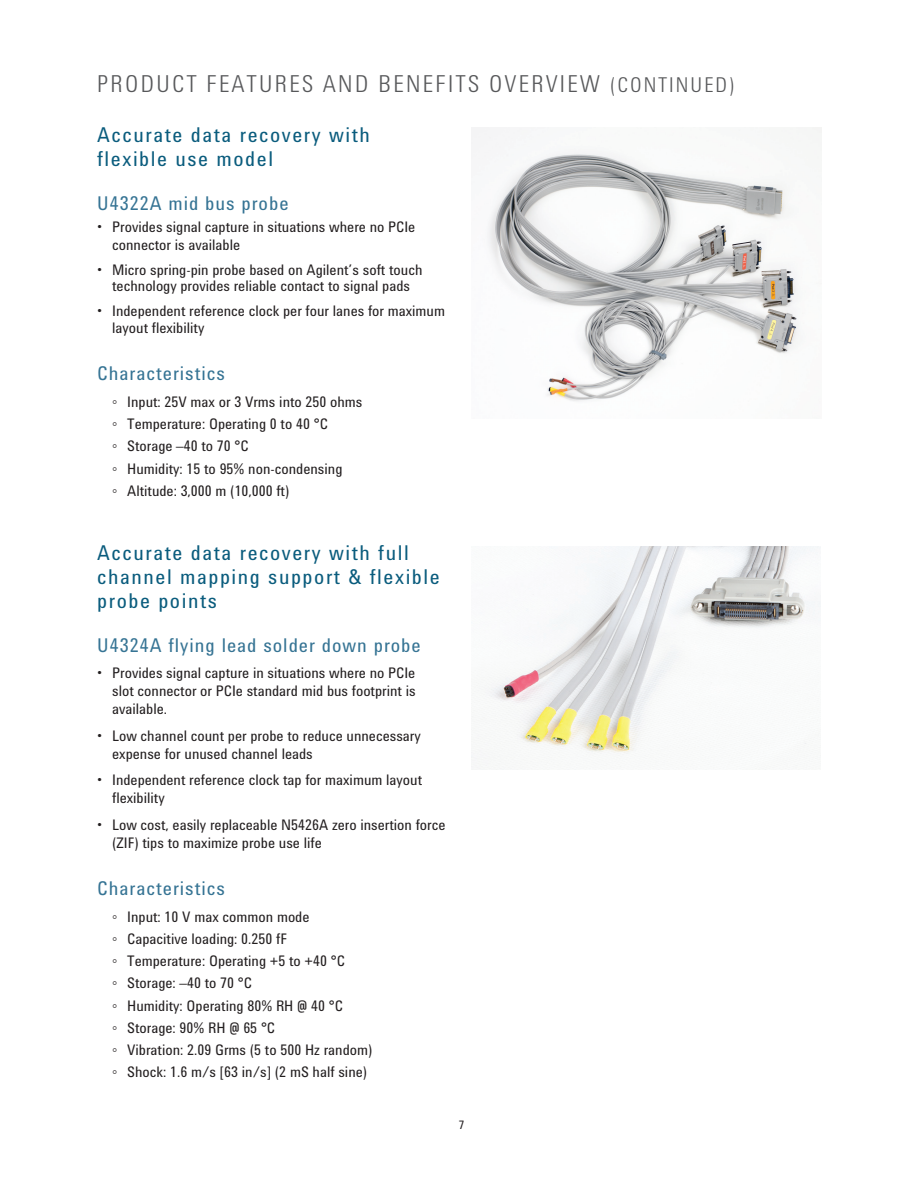
<style>
.page{position:relative;width:918px;height:1188px;background:#fff}
.page>*{position:absolute;margin:0;border:0;box-sizing:border-box;transform-origin:0 0}
.t1{font:300 24px "Agilent Condensed CFF";letter-spacing:.1em;color:#57585a}
.t2{font:21px/24px "Agilent Condensed CFF";letter-spacing:.075em;color:#0a5c7d}
.t3{font:19.5px "Agilent Condensed CFF";letter-spacing:.05em;color:#367494}
.t4{font:15px/22.2px "Agilent Condensed CFF";color:#231f20}
.t5{font:12px "Agilent Condensed CFF";color:#231f20}
.s1{font-size:21px}
</style>
<div class="page">
<img style="left:472px;top:128px;width:349px;height:273px">
<img style="left:472px;top:547px;width:349px;height:223px">
<h1 class="t1" style="left:97px;top:66px;width:639px">PRODUCT FEATURES AND BENEFITS OVERVIEW <span class="s1">(CONTINUED)</span></h1>
<h2 class="t2" style="left:97px;top:122px;width:274px">Accurate data recovery with flexible use model</h2>
<h3 class="t3" style="left:97px;top:188px;width:193px">U4322A mid bus probe</h3>
<p class="t4" style="left:112px;top:217px;width:305px;line-height:18px;text-indent:-15px">• Provides signal capture in situations where no PCIe connector is available</p>
<p class="t4" style="left:97px;top:261px;width:327px;line-height:16.5px;text-align:center">• Micro spring-pin probe based on Agilent’s soft touch technology provides reliable contact to signal pads</p>
<p class="t4" style="left:112px;top:302px;width:334px;line-height:16.5px;text-indent:-15px">• Independent reference clock per four lanes for maximum layout flexibility</p>
<h3 class="t3" style="left:97px;top:359px;width:129px">Characteristics</h3>
<p class="t4" style="left:112px;top:390px;width:252px">◦ Input: 25V max or 3 Vrms into 250 ohms ◦ Temperature: Operating 0 to 40 °C<br>◦ Storage –40 to 70 °C<br>◦ Humidity: 15 to 95% non-condensing<br>◦ Altitude: 3,000 m (10,000 ft)</p>
<h2 class="t2" style="left:97px;top:540px;width:344px">Accurate data recovery with full channel mapping support &amp; flexible probe points</h2>
<h3 class="t3" style="left:97px;top:630px;width:325px">U4324A flying lead solder down probe</h3>
<p class="t4" style="left:112px;top:663px;width:305px;line-height:18px;text-align:justify;text-indent:-15px">• Provides signal capture in situations where no PCIe slot connector or PCIe standard mid bus footprint is available.</p>
<p class="t4" style="left:112px;top:726px;width:310px;line-height:18px;text-indent:-15px">• Low channel count per probe to reduce unnecessary expense for unused channel leads</p>
<p class="t4" style="left:112px;top:770px;width:311px;line-height:18px;text-indent:-15px">• Independent reference clock tap for maximum layout flexibility</p>
<p class="t4" style="left:112px;top:815px;width:335px;line-height:18px;text-indent:-15px">• Low cost, easily replaceable N5426A zero insertion force (ZIF) tips to maximize probe use life</p>
<h3 class="t3" style="left:97px;top:874px;width:129px">Characteristics</h3>
<p class="t4" style="left:112px;top:905px;width:262px">◦ Input: 10 V max common mode<br>◦ Capacitive loading: 0.250 fF<br>◦ Temperature: Operating +5 to +40 °C<br>◦ Storage: –40 to 70 °C<br>◦ Humidity: Operating 80% RH @ 40 °C<br>◦ Storage: 90% RH @ 65 °C<br>◦ Vibration: 2.09 Grms (5 to 500 Hz random) ◦ Shock: 1.6 m/s [63 in/s] (2 mS half sine)</p>
<p class="t5" style="left:459px;top:1115px;width:7px">7</p>
</div>
